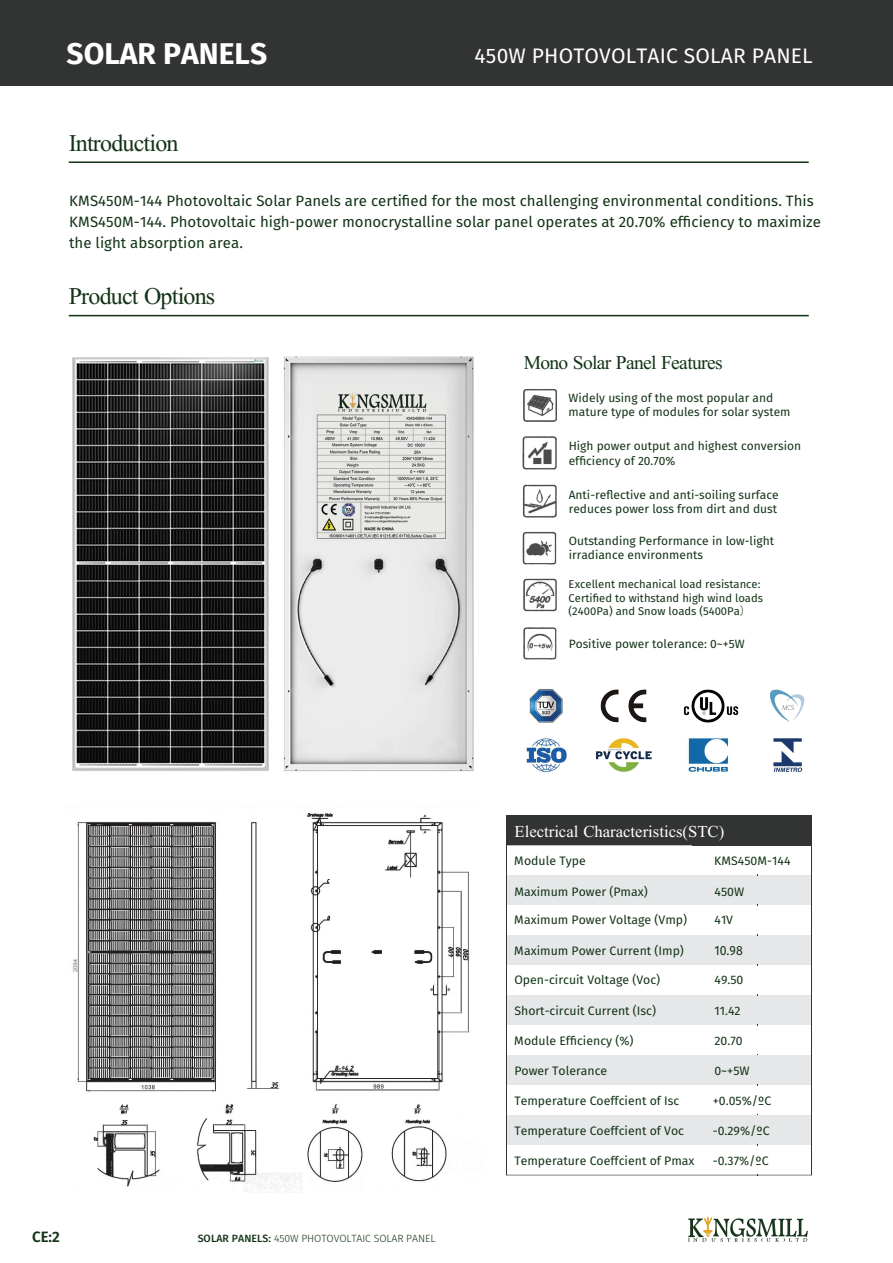
<style>
.page{position:relative;width:893px;height:1263px;background:#fff}
.page>*{position:absolute;margin:0;border:0;box-sizing:border-box;transform-origin:0 0}
.t1{font:700 30px "Fira Sans";color:#fff}
.t2{font:24px "Arm Times ST";letter-spacing:-.035em;color:#133317}
.t3{font:21px "Fira Sans";letter-spacing:.01em;color:#fff}
.t4{font:19.5px "Arm Times ST";letter-spacing:-.035em;color:#133317}
.t5{font:16.65px "Arm Times ST";color:#fff}
.t6{font:15px/21px "Fira Sans";color:#133317}
.t7{font:600 15px "Fira Sans";color:#133317}
.t8{font:13.2px "Fira Sans";color:#133317;scale:.92 1}
.t9{font:12.3px "Fira Sans";color:#133317}
.t10{font:12px/14.4px "Fira Sans";color:#133317}
.t11{font:11.25px/13.5px "Fira Sans";color:#133317}
.t12{font:300 10.5px "Fira Sans";letter-spacing:-.01em;color:#133317}
.s1{font-weight:500}
.s2{font-family:"Koz Go Pr 6 N"}
</style>
<div class="page">
<img style="left:526px;top:689px;width:279px;height:84px">
<div style="left:0;top:0;width:893px;height:85px;background:#323433"></div>
<svg style="left:688px;top:1216px;width:120px;height:26px"></svg>
<hr style="left:69px;top:315px;width:740px;height:1px;background:#133317">
<hr style="left:69px;top:161px;width:740px;height:2px;background:#133317">
<img style="left:522px;top:389px;width:35px;height:271px">
<div style="left:507px;top:815px;width:210px;height:30px;background:#323433"></div>
<div style="left:692px;top:815px;width:120px;height:30px;background:#323433"></div>
<hr style="left:506px;top:815px;width:1px;height:44px;background:#323433">
<hr style="left:812px;top:860px;width:1px;height:45px;background:#323433">
<hr style="left:812px;top:995px;width:1px;height:44px;background:#323433">
<hr style="left:812px;top:1130px;width:1px;height:45px;background:#323433">
<hr style="left:812px;top:905px;width:1px;height:45px;background:#323433">
<hr style="left:812px;top:950px;width:1px;height:44px;background:#323433">
<hr style="left:812px;top:1040px;width:1px;height:44px;background:#323433">
<hr style="left:812px;top:1085px;width:1px;height:44px;background:#323433">
<hr style="left:812px;top:816px;width:1px;height:44px;background:#323433">
<svg style="left:506px;top:845px;width:306px;height:331px"></svg>
<img style="left:72px;top:356px;width:402px;height:415px">
<img style="left:72px;top:812px;width:398px;height:380px">
<h1 class="t1" style="left:67px;top:28px;width:202px">SOLAR PANELS</h1>
<h3 class="t3" style="left:475px;top:40px;width:340px">450W PHOTOVOLTAIC SOLAR PANEL</h3>
<h2 class="t2" style="left:69px;top:129px;width:111px">Introduction</h2>
<p class="t6" style="left:69px;top:190px;width:753px">KMS450M-144 Photovoltaic Solar Panels are certified for the most challenging environmental conditions. This<br>KMS450M-144. Photovoltaic high-power monocrystalline solar panel operates at 20.70% efficiency to maximize the light absorption area.</p>
<h2 class="t2" style="left:69px;top:283px;width:148px">Product Options</h2>
<p class="t7" style="left:32px;top:1224px;width:29px">CE:2</p>
<p class="t12" style="left:198px;top:1230px;width:239px"><span class="s1">SOLAR PANELS:</span> 450W PHOTOVOLTAIC SOLAR PANEL</p>
<h3 class="t4" style="left:524px;top:351px;width:200px">Mono Solar Panel Features</h3>
<p class="t10" style="left:569px;top:390px;width:223px">Widely using of the most popular and mature type of modules for solar system</p>
<p class="t10" style="left:569px;top:439px;width:234px">High power output and highest conversion efficiency of 20.70%</p>
<p class="t10" style="left:569px;top:487px;width:212px">Anti-reflective and anti-soiling surface reduces power loss from dirt and dust</p>
<p class="t10" style="left:569px;top:533px;width:207px">Outstanding Performance in low-light irradiance environments</p>
<p class="t11" style="left:569px;top:577px;width:196px">Excellent mechanical load resistance:<br>Certified to withstand high wind loads (2400Pa) and Snow loads (5400Pa<span class="s2">）</span></p>
<p class="t10" style="left:569px;top:636px;width:178px">Positive power tolerance: 0~+5W</p>
<h3 class="t5" style="left:514px;top:822px;width:211px">Electrical Characteristics(STC)</h3>
<p class="t9" style="left:514px;top:852px;width:73px">Module Type</p>
<p class="t9" style="left:514px;top:882px;width:135px">Maximum Power (Pmax)</p>
<p class="t9" style="left:514px;top:911px;width:174px">Maximum Power Voltage (Vmp)</p>
<p class="t9" style="left:514px;top:941px;width:171px">Maximum Power Current (Imp)</p>
<p class="t9" style="left:514px;top:970px;width:147px">Open-circuit Voltage (Voc)</p>
<p class="t9" style="left:514px;top:1001px;width:143px">Short-circuit Current (Isc)</p>
<p class="t9" style="left:514px;top:1032px;width:121px">Module Efficiency (%)</p>
<p class="t9" style="left:514px;top:1061px;width:94px">Power Tolerance</p>
<p class="t9" style="left:514px;top:1092px;width:167px">Temperature Coeffcient of Isc</p>
<p class="t9" style="left:514px;top:1121px;width:171px">Temperature Coeffcient of Voc</p>
<p class="t9" style="left:514px;top:1152px;width:182px">Temperature Coeffcient of Pmax</p>
<p class="t9" style="left:714px;top:852px;width:78px">KMS450M-144</p>
<p class="t9" style="left:714px;top:882px;width:31px">450W</p>
<p class="t9" style="left:714px;top:911px;width:20px">41V</p>
<p class="t8" style="left:714px;top:940px;width:32px">10.98</p>
<p class="t9" style="left:714px;top:970px;width:30px">49.50</p>
<p class="t9" style="left:714px;top:1001px;width:28px">11.42</p>
<p class="t9" style="left:714px;top:1032px;width:30px">20.70</p>
<p class="t9" style="left:714px;top:1061px;width:37px">0~+5W</p>
<p class="t9" style="left:713px;top:1092px;width:60px">+0.05%/ºC</p>
<p class="t9" style="left:713px;top:1121px;width:58px">-0.29%/ºC</p>
<p class="t9" style="left:713px;top:1152px;width:57px">-0.37%/ºC</p>
</div>
